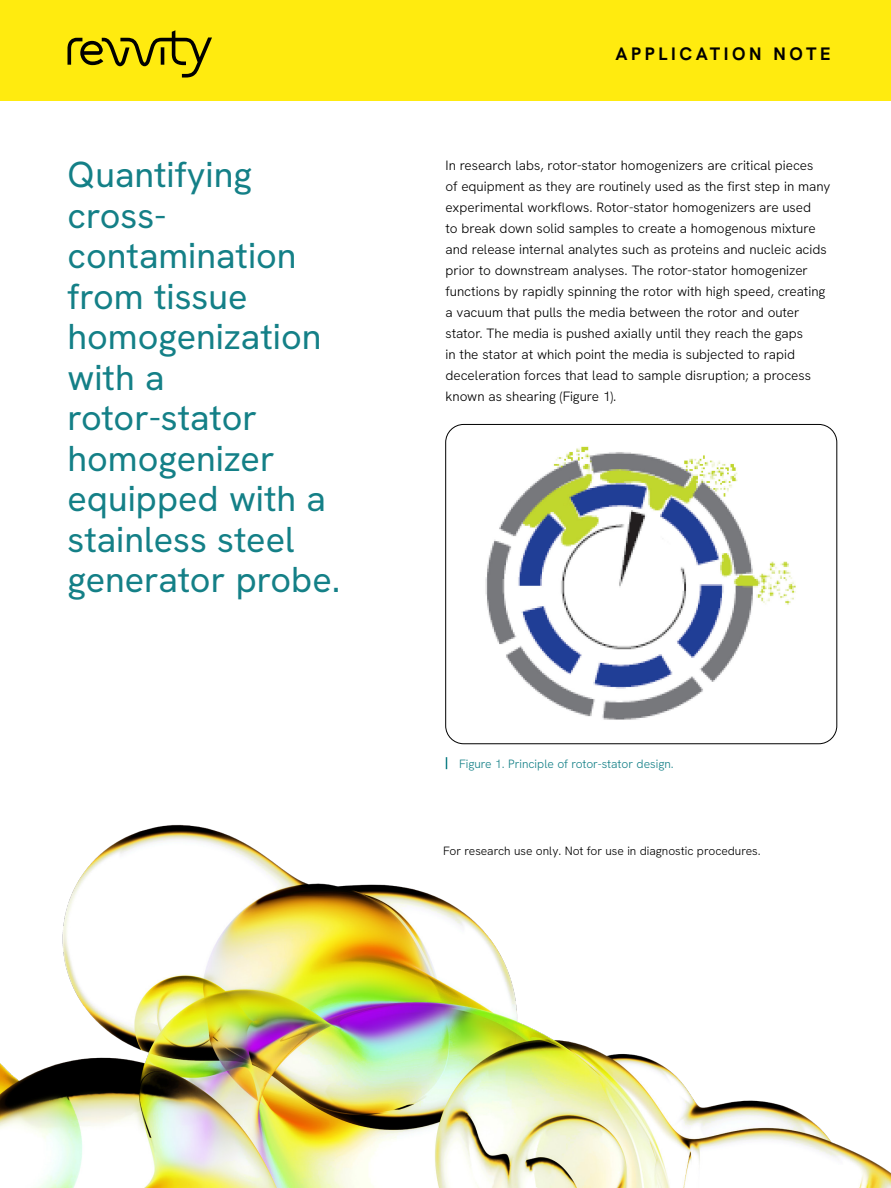
<style>
.page{position:relative;width:891px;height:1188px;background:#fff}
.page>*{position:absolute;margin:0;border:0;box-sizing:border-box;transform-origin:0 0}
.Intro_Head{font:36px/40.5px "Hanken Grotesk";color:#148087}
.t1{font:700 18px "Hanken Grotesk";letter-spacing:.2em;color:#000}
.Body_Copy{font:300 13.5px/21px "Hanken Grotesk";color:#000}
.Body_Copy-2{font:300 12px "Hanken Grotesk";letter-spacing:-.005em;color:#000}
.Captions{font:300 12px "Hanken Grotesk";color:#148087}
</style>
<div class="page">
<div style="left:0;top:0;width:891px;height:101px;background:#ffeb0f"></div>
<svg style="left:68px;top:30px;width:144px;height:48px"></svg>
<img style="left:0;top:824px;width:891px;height:364px">
<img style="left:485px;top:446px;width:311px;height:274px">
<div style="left:446px;top:424px;width:391px;height:320px;border:1px solid #000;border-radius:18px"></div>
<svg style="left:446px;top:757px;width:1px;height:12px"></svg>
<p class="Intro_Head" style="left:68px;top:154px;width:274px">Quantifying cross&shy;contamination from tissue homogenization with a rotor-stator homogenizer equipped with a stainless steel generator probe.</p>
<h2 class="t1" style="left:615px;top:43px;width:217px">APPLICATION NOTE</h2>
<p class="Body_Copy" style="left:446px;top:155px;width:387px">In research labs, rotor-stator homogenizers are critical pieces<br>of equipment as they are routinely used as the first step in many experimental workflows. Rotor-stator homogenizers are used<br>to break down solid samples to create a homogenous mixture and release internal analytes such as proteins and nucleic acids prior to downstream analyses. The rotor-stator homogenizer functions by rapidly spinning the rotor with high speed, creating a vacuum that pulls the media between the rotor and outer stator. The media is pushed axially until they reach the gaps<br>in the stator at which point the media is subjected to rapid deceleration forces that lead to sample disruption; a process known as shearing (Figure 1).</p>
<p class="Captions" style="left:459px;top:756px;width:216px">Figure 1. Principle of rotor-stator design.</p>
<p class="Body_Copy-2" style="left:443px;top:843px;width:319px">For research use only. Not for use in diagnostic procedures.</p>
</div>
